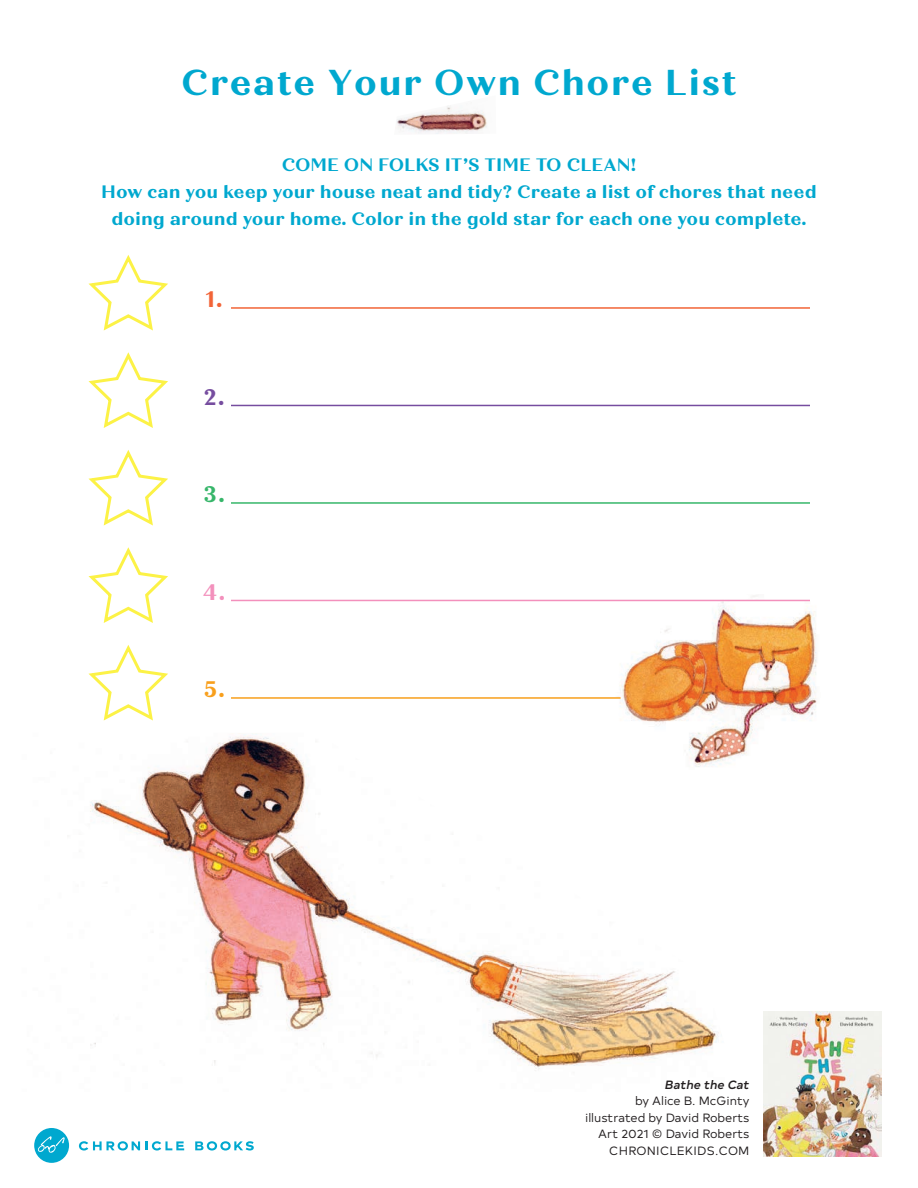
<style>
.page{position:relative;width:918px;height:1188px;background:#fff}
.page>*{position:absolute;margin:0;border:0;box-sizing:border-box;transform-origin:0 0}
.t1{font:700 36px "Quiche Text";letter-spacing:.03em;color:#00a8cf}
.t2{font:700 22.5px "Quiche Text";color:#f26437}
.t3{font:700 22.5px "Quiche Text";color:#764d9f}
.t4{font:700 22.5px "Quiche Text";color:#37b66a}
.t5{font:700 22.5px "Quiche Text";color:#f390bc}
.t6{font:700 22.5px "Quiche Text";color:#f89f1c}
.t7{font:700 18px/27px "Quiche Text";color:#00a8cf;text-align:center}
.t8{font:12px/16.5px "Typold";color:#231f20;text-align:right}
.t9{font:italic 500 12px "Typold";color:#231f20}
</style>
<div class="page">
<img style="left:609px;top:595px;width:208px;height:161px">
<hr style="left:231px;top:307px;width:579px;height:2px;background:#f26437">
<hr style="left:231px;top:405px;width:579px;height:1px;background:#764d9f">
<hr style="left:231px;top:502px;width:579px;height:2px;background:#37b66a">
<hr style="left:231px;top:600px;width:579px;height:1px;background:#f390bc">
<hr style="left:231px;top:697px;width:390px;height:2px;background:#f89f1c">
<svg style="left:88px;top:255px;width:80px;height:76px"></svg>
<svg style="left:88px;top:352px;width:80px;height:76px"></svg>
<svg style="left:88px;top:450px;width:80px;height:76px"></svg>
<svg style="left:88px;top:547px;width:80px;height:76px"></svg>
<svg style="left:88px;top:645px;width:80px;height:76px"></svg>
<img style="left:396px;top:106px;width:91px;height:28px">
<img style="left:90px;top:733px;width:649px;height:338px">
<div style="left:34px;top:1128px;width:35px;height:35px;background:#00a8cf;border-radius:50%"></div>
<svg style="left:38px;top:1136px;width:27px;height:17px"></svg>
<svg style="left:79px;top:1141px;width:105px;height:10px"></svg>
<svg style="left:195px;top:1141px;width:59px;height:10px"></svg>
<img style="left:763px;top:1011px;width:118px;height:145px">
<h1 class="t1" style="left:181px;top:61px;width:557px">Create Your Own Chore List</h1>
<p class="t7" style="left:101px;top:151px;width:717px">COME ON FOLKS IT’S TIME TO CLEAN!<br>How can you keep your house neat and tidy? Create a list of chores that need doing around your home. Color in the gold star for each one you complete.</p>
<p class="t2" style="left:206px;top:286px;width:18px">1.</p>
<p class="t3" style="left:204px;top:383px;width:23px">2.</p>
<p class="t4" style="left:203px;top:481px;width:23px">3.</p>
<p class="t5" style="left:203px;top:578px;width:24px">4.</p>
<p class="t6" style="left:203px;top:676px;width:23px">5.</p>
<p class="t9" style="left:665px;top:1075px;width:86px">Bathe the Cat</p>
<p class="t8" style="left:585px;top:1092px;width:166px">by Alice B. McGinty illustrated by David Roberts<br>Art 2021 © David Roberts<br>CHRONICLEKIDS.COM</p>
</div>
